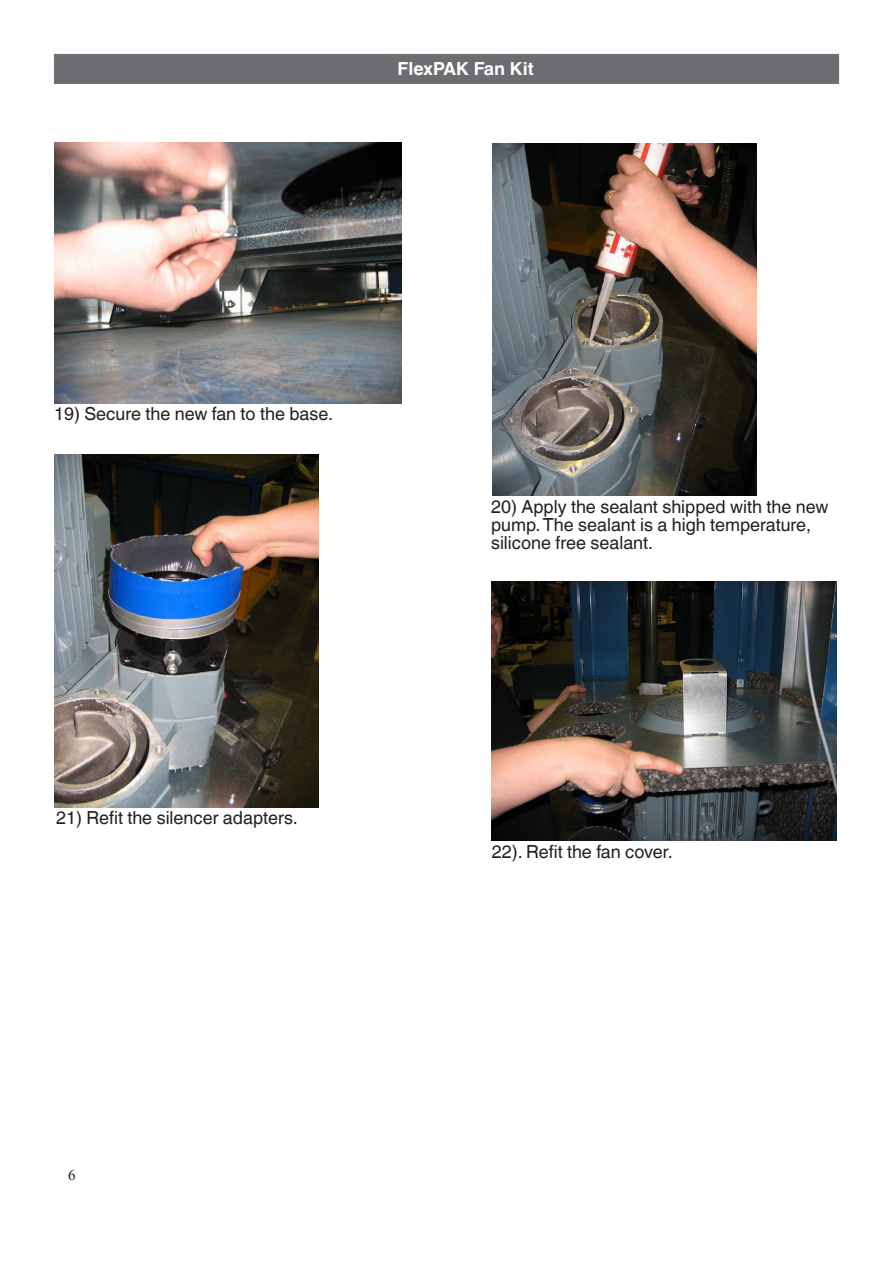
<style>
.page{position:relative;width:893px;height:1263px;background:#fff}
.page>*{position:absolute;margin:0;border:0;box-sizing:border-box;transform-origin:0 0}
.t1{font:18px/18px "Helvetica Linotype";color:#231f20}
.t2{font:700 18px "Helvetica Linotype";color:#fff}
.t3{font:15px "Times New Roman";color:#231f20}
</style>
<div class="page">
<div style="left:54px;top:54px;width:785px;height:30px;background:#6c6d70"></div>
<img style="left:492px;top:144px;width:264px;height:352px">
<img style="left:54px;top:142px;width:348px;height:261px">
<img style="left:54px;top:455px;width:265px;height:352px">
<img style="left:491px;top:581px;width:346px;height:260px">
<p class="t2" style="left:398px;top:59px;width:138px">FlexPAK Fan Kit</p>
<p class="t1" style="left:54px;top:405px;width:281px">19) Secure the new fan to the base.</p>
<p class="t1" style="left:56px;top:809px;width:243px">21) Refit the silencer adapters.</p>
<p class="t3" style="left:68px;top:1164px;width:9px">6</p>
<p class="t1" style="left:491px;top:498px;width:339px">20) Apply the sealant shipped with the new pump. The sealant is a high temperature, silicone free sealant.</p>
<p class="t1" style="left:492px;top:843px;width:182px">22). Refit the fan cover.</p>
</div>
